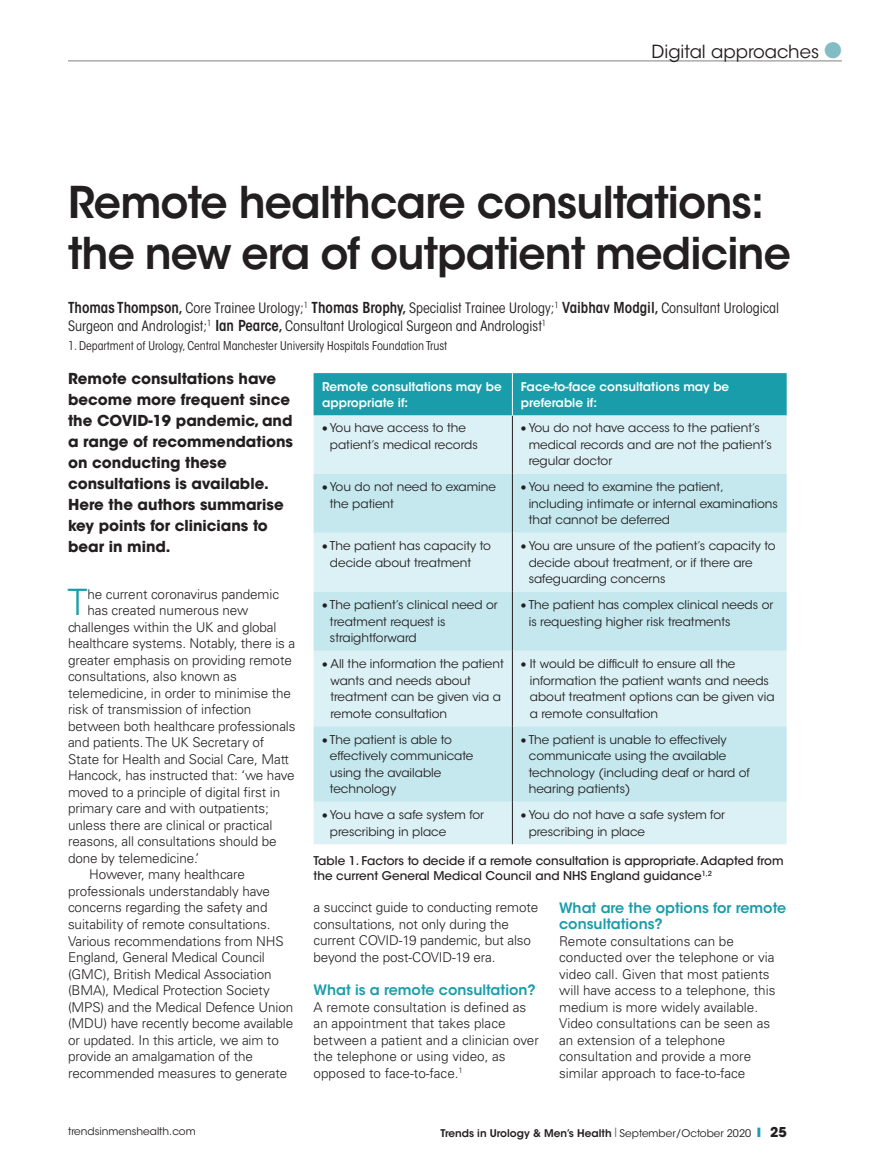
<style>
.page{position:relative;width:893px;height:1170px;background:#fff}
.page>*{position:absolute;margin:0;border:0;box-sizing:border-box;transform-origin:0 0}
.t1{font:600 43.5px/51px "ITC Avant Garde Std";letter-spacing:-.02em;color:#231f20}
.t2{font:300 36.3px "Univers LT Std";color:#199daa}
.t3{font:18px "ITC Avant Garde Std";color:#231f20}
.t4{font:700 15px/21px "ITC Avant Garde Std";color:#231f20}
.t5{font:condensed 14.25px/18px "ITC Avant Garde Std";color:#231f20}
.t6{font:600 14.25px/16.5px "ITC Avant Garde Std";color:#199daa}
.t7{font:300 13.5px/16.5px "Univers LT Std";letter-spacing:-.01em;color:#231f20}
.t8{font:12px/16.5px "ITC Avant Garde Std";color:#231f20}
.t9{font:500 12px/15px "ITC Avant Garde Std";color:#231f20}
.t10{font:600 12px/16.5px "ITC Avant Garde Std";color:#fff}
.t11{font:condensed 12px "ITC Avant Garde Std";color:#231f20}
.t12{font:600 10.5px "ITC Avant Garde Std";color:#231f20}
.t13{font:10.5px "ITC Avant Garde Std";color:#231f20}
.s1{color:#83bcc5}
.s2{font-weight:600;font-size:15px}
.s3{color:#6c6d70}
.s4{font-weight:400}
.s5{color:#199daa}
.s6{font-weight:700;font-size:13.5px}
</style>
<div class="page">
<hr style="left:68px;top:61px;width:774px;height:1px;background:#808285">
<div style="left:314px;top:373px;width:473px;height:42px;background:#199daa"></div>
<div style="left:314px;top:415px;width:473px;height:429px;background:#dcf1f5"></div>
<svg style="left:314px;top:473px;width:473px;height:328px;background:#ceebf1"></svg>
<hr style="left:512px;top:415px;width:1px;height:58px;background:#231f20">
<hr style="left:512px;top:473px;width:1px;height:59px;background:#231f20">
<hr style="left:512px;top:532px;width:1px;height:59px;background:#231f20">
<hr style="left:512px;top:591px;width:1px;height:59px;background:#231f20">
<hr style="left:512px;top:650px;width:1px;height:76px;background:#231f20">
<hr style="left:512px;top:726px;width:1px;height:75px;background:#231f20">
<hr style="left:512px;top:801px;width:1px;height:43px;background:#231f20">
<hr style="left:512px;top:373px;width:1px;height:42px;background:#fff">
<h3 class="t3" style="left:652px;top:41px;width:192px">Digital approaches <span class="s1">●</span></h3>
<h1 class="t1" style="left:68px;top:177px;width:724px">Remote healthcare consultations: the new era of outpatient medicine</h1>
<p class="t5" style="left:68px;top:299px;width:713px"><span class="s2">Thomas Thompson,</span> Core Trainee Urology;<sup>1</sup> <span class="s2">Thomas Brophy,</span> Specialist Trainee Urology;<sup>1</sup> <span class="s2">Vaibhav Modgil,</span> Consultant Urological<br>Surgeon and Andrologist;<sup>1</sup> <span class="s2">Ian Pearce,</span> Consultant Urological Surgeon and Andrologist<sup>1</sup></p>
<p class="t11" style="left:68px;top:338px;width:381px">1. Department of Urology, Central Manchester University Hospitals Foundation Trust</p>
<p class="t4" style="left:68px;top:368px;width:226px">Remote consultations have become more frequent since the COVID-19 pandemic, and a range of recommendations on conducting these consultations is available.<br>Here the authors summarise key points for clinicians to bear in mind.</p>
<p class="t10" style="left:322px;top:378px;width:181px">Remote consultations may be appropriate if:</p>
<p class="t10" style="left:521px;top:378px;width:210px">Face-to-face consultations may be preferable if:</p>
<p class="t8" style="left:330px;top:420px;width:149px;text-indent:-8px">• You have access to the patient’s medical records</p>
<p class="t8" style="left:529px;top:420px;width:245px;text-indent:-8px">• You do not have access to the patient’s medical records and are not the patient’s regular doctor</p>
<p class="t8" style="left:330px;top:479px;width:168px;text-indent:-8px">• You do not need to examine the patient</p>
<p class="t8" style="left:529px;top:479px;width:251px;text-indent:-8px">• You need to examine the patient, including intimate or internal examinations that cannot be deferred</p>
<p class="t8" style="left:330px;top:537px;width:162px;text-indent:-8px">• The patient has capacity to decide about treatment</p>
<p class="t8" style="left:529px;top:537px;width:248px;text-indent:-8px">• You are unsure of the patient’s capacity to decide about treatment, or if there are safeguarding concerns</p>
<p class="t8" style="left:330px;top:596px;width:169px;text-indent:-8px">• The patient’s clinical need or treatment request is straightforward</p>
<p class="t8" style="left:529px;top:596px;width:246px;text-indent:-8px">• The patient has complex clinical needs or is requesting higher risk treatments</p>
<p class="t8" style="left:330px;top:655px;width:175px;text-indent:-8px">• All the information the patient wants and needs about treatment can be given via a remote consultation</p>
<p class="t8" style="left:530px;top:655px;width:246px;text-indent:-9px">• It would be difficult to ensure all the information the patient wants and needs about treatment options can be given via a remote consultation</p>
<p class="t8" style="left:330px;top:731px;width:145px;text-indent:-8px">• The patient is able to effectively communicate using the available technology</p>
<p class="t8" style="left:529px;top:731px;width:223px;text-indent:-8px">• The patient is unable to effectively communicate using the available technology (including deaf or hard of hearing patients)</p>
<p class="t8" style="left:330px;top:806px;width:156px;text-indent:-8px">• You have a safe system for prescribing in place</p>
<p class="t8" style="left:529px;top:806px;width:198px;text-indent:-8px">• You do not have a safe system for prescribing in place</p>
<p class="t9" style="left:314px;top:853px;width:472px">Table 1. Factors to decide if a remote consultation is appropriate. Adapted from the current General Medical Council and NHS England guidance<sup>1,2</sup></p>
<h2 class="t2" style="left:68px;top:580px;width:22px">T</h2>
<p class="t7" style="left:87px;top:585px;width:193px">he current coronavirus pandemic</p>
<p class="t7" style="left:87px;top:602px;width:162px">has created numerous new</p>
<p class="t7" style="left:68px;top:618px;width:210px">challenges within the UK and global</p>
<p class="t7" style="left:68px;top:635px;width:229px">healthcare systems. Notably, there is a</p>
<p class="t7" style="left:68px;top:651px;width:225px">greater emphasis on providing remote</p>
<p class="t7" style="left:68px;top:668px;width:170px">consultations, also known as</p>
<p class="t7" style="left:68px;top:684px;width:225px">telemedicine, in order to minimise the</p>
<p class="t7" style="left:68px;top:701px;width:185px">risk of transmission of infection</p>
<p class="t7" style="left:68px;top:717px;width:229px">between both healthcare professionals</p>
<p class="t7" style="left:68px;top:734px;width:198px">and patients. The UK Secretary of</p>
<p class="t7" style="left:68px;top:750px;width:222px">State for Health and Social Care, Matt</p>
<p class="t7" style="left:68px;top:767px;width:228px">Hancock, has instructed that: ‘we have</p>
<p class="t7" style="left:68px;top:783px;width:214px">moved to a principle of digital first in</p>
<p class="t7" style="left:68px;top:800px;width:202px">primary care and with outpatients;</p>
<p class="t7" style="left:68px;top:816px;width:206px">unless there are clinical or practical</p>
<p class="t7" style="left:68px;top:833px;width:210px">reasons, all consultations should be</p>
<p class="t7" style="left:68px;top:849px;width:133px">done by telemedicine.’</p>
<p class="t7" style="left:89px;top:866px;width:157px">However, many healthcare</p>
<p class="t7" style="left:68px;top:882px;width:203px">professionals understandably have</p>
<p class="t7" style="left:68px;top:899px;width:201px">concerns regarding the safety and</p>
<p class="t7" style="left:68px;top:915px;width:204px">suitability of remote consultations.</p>
<p class="t7" style="left:68px;top:932px;width:217px">Various recommendations from NHS</p>
<p class="t7" style="left:68px;top:948px;width:198px">England, General Medical Council</p>
<p class="t7" style="left:68px;top:965px;width:205px">(GMC), British Medical Association</p>
<p class="t7" style="left:68px;top:981px;width:203px">(BMA), Medical Protection Society</p>
<p class="t7" style="left:68px;top:998px;width:227px">(MPS) and the Medical Defence Union</p>
<p class="t7" style="left:68px;top:1014px;width:227px">(MDU) have recently become available</p>
<p class="t7" style="left:68px;top:1031px;width:212px">or updated. In this article, we aim to</p>
<p class="t7" style="left:68px;top:1047px;width:186px">provide an amalgamation of the</p>
<p class="t7" style="left:68px;top:1064px;width:221px">recommended measures to generate</p>
<p class="t6" style="left:559px;top:899px;width:229px">What are the options for remote consultations?</p>
<p class="t7" style="left:559px;top:932px;width:218px">Remote consultations can be conducted over the telephone or via video call. Given that most patients will have access to a telephone, this medium is more widely available.<br>Video consultations can be seen as an extension of a telephone consultation and provide a more similar approach to face-to-face</p>
<p class="t7" style="left:314px;top:899px;width:226px">a succinct guide to conducting remote consultations, not only during the current COVID-19 pandemic, but also beyond the post-COVID-19 era.</p>
<p class="t6" style="left:314px;top:981px;width:224px">What is a remote consultation?</p>
<p class="t7" style="left:314px;top:998px;width:227px">A remote consultation is defined as an appointment that takes place between a patient and a clinician over the telephone or using video, as opposed to face-to-face.<sup>1</sup></p>
<p class="t13" style="left:68px;top:1124px;width:129px">trendsinmenshealth.com</p>
<p class="t12" style="left:440px;top:1126px;width:348px">Trends in Urology &amp; Men’s Health <span class="s3">❘</span> <span class="s4">September/October 2020</span> <span class="s5">❙</span> <span class="s6">25</span></p>
</div>
